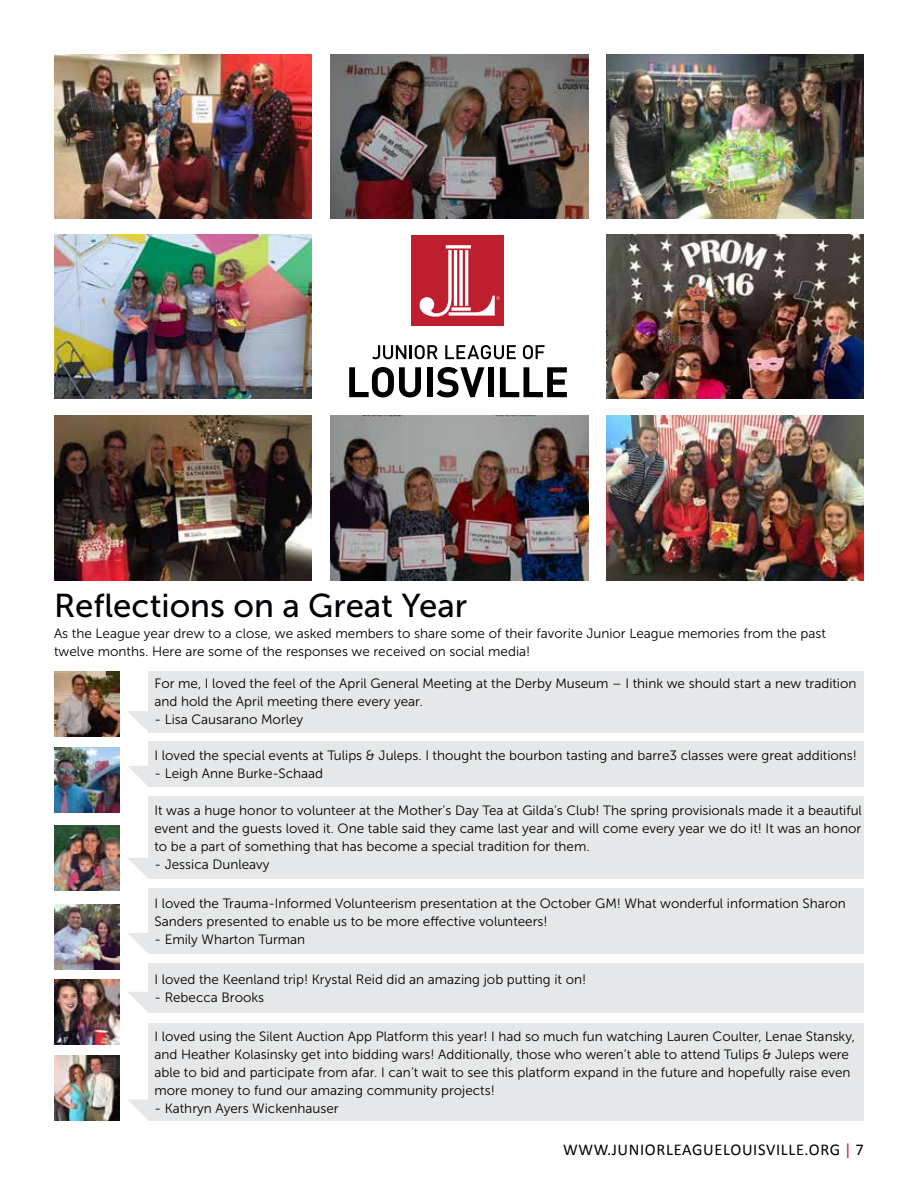
<style>
.page{position:relative;width:918px;height:1188px;background:#fff}
.page>*{position:absolute;margin:0;border:0;box-sizing:border-box;transform-origin:0 0}
.t1{font:33px "Museo Sans 500";color:#000005}
.t2{font:16.5px "Calibri";letter-spacing:.04em;color:#000005}
.t3{font:13.5px/18px "Museo Sans 300";color:#000}
.s1{color:#bd202e}
</style>
<div class="page">
<div style="left:411px;top:235px;width:93px;height:91px;background:#be1e2d"></div>
<svg style="left:420px;top:245px;width:80px;height:72px"></svg>
<svg style="left:349px;top:367px;width:72px;height:30px"></svg>
<div style="left:427px;top:367px;width:6px;height:30px;background:#000"></div>
<svg style="left:437px;top:367px;width:48px;height:30px"></svg>
<div style="left:488px;top:367px;width:5px;height:30px;background:#000"></div>
<svg style="left:500px;top:367px;width:67px;height:30px"></svg>
<svg style="left:372px;top:345px;width:66px;height:14px"></svg>
<svg style="left:445px;top:345px;width:71px;height:14px"></svg>
<svg style="left:523px;top:345px;width:22px;height:14px"></svg>
<div style="left:148px;top:671px;width:716px;height:61px;background:#e6e7e8"></div>
<div style="left:148px;top:741px;width:716px;height:46px;background:#e6e7e8"></div>
<div style="left:148px;top:796px;width:716px;height:83px;background:#e6e7e8"></div>
<div style="left:148px;top:889px;width:716px;height:65px;background:#e6e7e8"></div>
<div style="left:148px;top:963px;width:716px;height:50px;background:#e6e7e8"></div>
<div style="left:148px;top:1023px;width:716px;height:97px;background:#e6e7e8"></div>
<img style="left:54px;top:234px;width:258px;height:165px">
<img style="left:54px;top:416px;width:258px;height:164px">
<img style="left:54px;top:54px;width:258px;height:165px">
<img style="left:330px;top:54px;width:258px;height:165px">
<img style="left:54px;top:671px;width:65px;height:66px">
<img style="left:54px;top:825px;width:65px;height:66px">
<img style="left:54px;top:747px;width:65px;height:66px">
<img style="left:54px;top:904px;width:65px;height:66px">
<img style="left:54px;top:979px;width:65px;height:66px">
<img style="left:54px;top:1055px;width:65px;height:66px">
<img style="left:606px;top:54px;width:258px;height:165px">
<img style="left:330px;top:416px;width:258px;height:164px">
<img style="left:606px;top:234px;width:258px;height:165px">
<img style="left:606px;top:416px;width:258px;height:164px">
<svg style="left:128px;top:1099px;width:20px;height:21px"></svg>
<svg style="left:128px;top:992px;width:20px;height:20px"></svg>
<svg style="left:128px;top:933px;width:20px;height:20px"></svg>
<svg style="left:128px;top:858px;width:20px;height:20px"></svg>
<svg style="left:128px;top:766px;width:20px;height:20px"></svg>
<svg style="left:128px;top:711px;width:20px;height:20px"></svg>
<h1 class="t1" style="left:54px;top:587px;width:415px">Reflections on a Great Year</h1>
<p class="t3" style="left:54px;top:624px;width:773px">As the League year drew to a close, we asked members to share some of their favorite Junior League memories from the past twelve months. Here are some of the responses we received on social media!</p>
<p class="t3" style="left:154px;top:675px;width:704px">For me, I loved the feel of the April General Meeting at the Derby Museum – I think we should start a new tradition and hold the April meeting there every year.</p>
<p class="t3" style="left:154px;top:711px;width:150px">- Lisa Causarano Morley</p>
<p class="t3" style="left:154px;top:747px;width:704px">I loved the special events at Tulips &amp; Juleps. I thought the bourbon tasting and barre3 classes were great additions!</p>
<p class="t3" style="left:154px;top:765px;width:170px">- Leigh Anne Burke-Schaad</p>
<p class="t3" style="left:154px;top:801px;width:709px;text-align:justify">It was a huge honor to volunteer at the Mother’s Day Tea at Gilda’s Club! The spring provisionals made it a beautiful event and the guests loved it. One table said they came last year and will come every year we do it! It was an honor to be a part of something that has become a special tradition for them.</p>
<p class="t3" style="left:154px;top:855px;width:116px">- Jessica Dunleavy</p>
<p class="t3" style="left:154px;top:895px;width:693px">I loved the Trauma-Informed Volunteerism presentation at the October GM! What wonderful information Sharon<br>Sanders presented to enable us to be more effective volunteers!</p>
<p class="t3" style="left:154px;top:931px;width:152px">- Emily Wharton Turman</p>
<p class="t3" style="left:154px;top:970px;width:433px">I loved the Keenland trip! Krystal Reid did an amazing job putting it on!</p>
<p class="t3" style="left:154px;top:988px;width:111px">- Rebecca Brooks</p>
<p class="t3" style="left:154px;top:1027px;width:702px">I loved using the Silent Auction App Platform this year! I had so much fun watching Lauren Coulter, Lenae Stansky, and Heather Kolasinsky get into bidding wars! Additionally, those who weren’t able to attend Tulips &amp; Juleps were able to bid and participate from afar. I can’t wait to see this platform expand in the future and hopefully raise even more money to fund our amazing community projects!</p>
<p class="t3" style="left:154px;top:1099px;width:186px">- Kathryn Ayers Wickenhauser</p>
<p class="t2" style="left:563px;top:1139px;width:302px">WWW.JUNIORLEAGUELOUISVILLE.ORG <span class="s1">|</span> 7</p>
</div>
